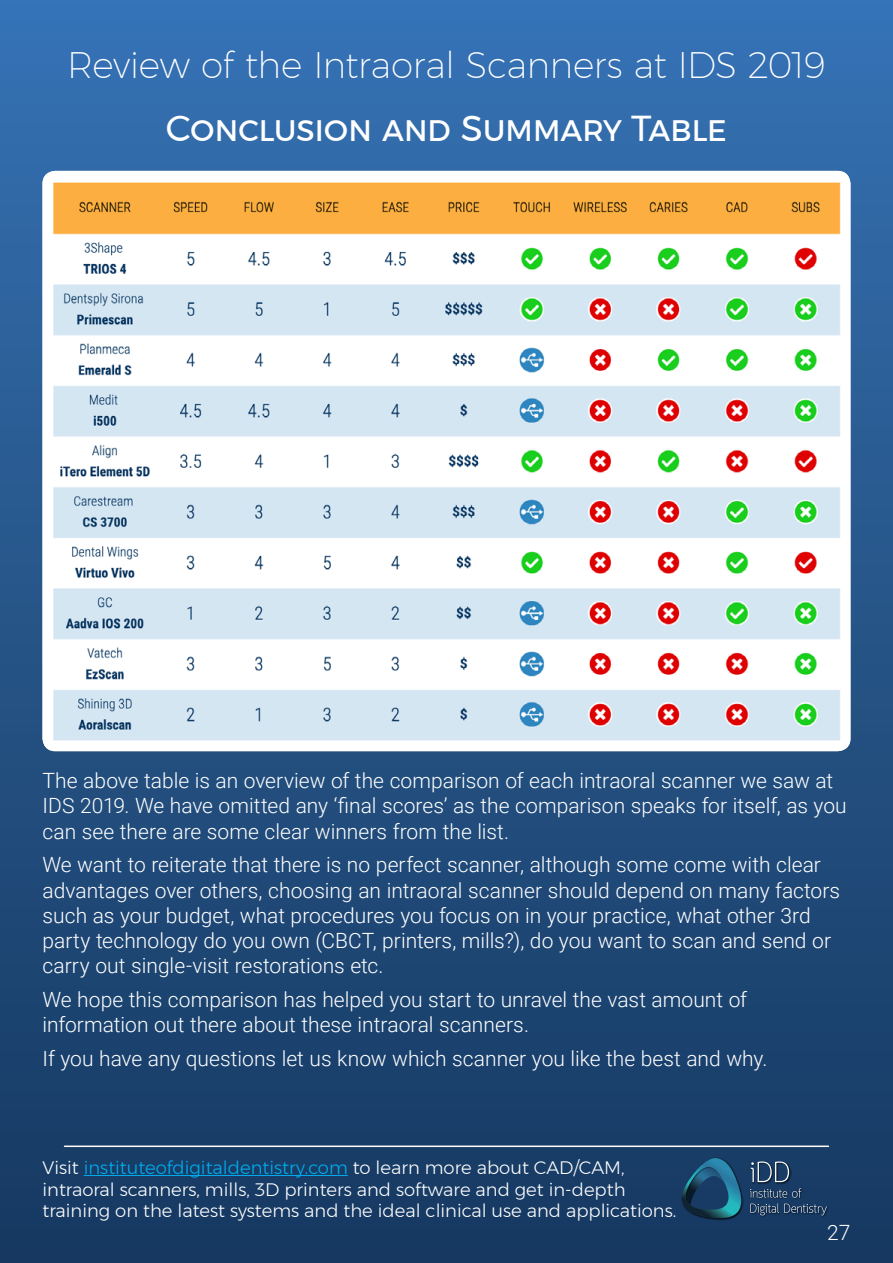
<style>
.page{position:relative;width:893px;height:1263px;background:#fff}
.page>*{position:absolute;margin:0;border:0;box-sizing:border-box;transform-origin:0 0}
.t1{font:200 36px "Montserrat";letter-spacing:-.01em;color:#fff}
.t2{font:36px "Montserrat";letter-spacing:-.03em;color:#fff}
.t3{font:300 21px/25.2px "Roboto";color:#fff}
.t4{font:300 18px/21.6px "Montserrat";color:#fff}
.s1{color:#00aeef}
</style>
<div class="page">
<div style="left:0;top:0;width:893px;height:1263px;background:linear-gradient(to bottom,#3c76b6,#16385f)"></div>
<hr style="left:84px;top:1175px;width:264px;height:1px;background:#00aeef">
<img style="left:680px;top:1157px;width:63px;height:63px">
<img style="left:749px;top:1187px;width:54px;height:13px">
<img style="left:750px;top:1160px;width:41px;height:24px">
<svg style="left:751px;top:1161px;width:38px;height:21px"></svg>
<img style="left:749px;top:1202px;width:80px;height:15px">
<svg style="left:750px;top:1188px;width:77px;height:27px;background:#2c4a6c"></svg>
<svg style="left:681px;top:1158px;width:61px;height:61px;background:#1b5171"></svg>
<hr style="left:65px;top:1145px;width:763px;height:2px;background:#fff">
<img style="left:43px;top:171px;width:807px;height:580px">
<h1 class="t1" style="left:67px;top:38px;width:760px">Review of the Intraoral Scanners at IDS 2019</h1>
<h1 class="t2" style="left:166px;top:101px;width:563px">Conclusion and Summary Table</h1>
<p class="t3" style="left:43px;top:767px;width:806px">The above table is an overview of the comparison of each intraoral scanner we saw at<br>IDS 2019. We have omitted any ‘final scores’ as the comparison speaks for itself, as you can see there are some clear winners from the list.</p>
<p class="t3" style="left:43px;top:851px;width:799px">We want to reiterate that there is no perfect scanner, although some come with clear advantages over others, choosing an intraoral scanner should depend on many factors such as your budget, what procedures you focus on in your practice, what other 3rd party technology do you own (CBCT, printers, mills?), do you want to scan and send or carry out single-visit restorations etc.</p>
<p class="t3" style="left:43px;top:986px;width:706px">We hope this comparison has helped you start to unravel the vast amount of information out there about these intraoral scanners.</p>
<p class="t3" style="left:43px;top:1045px;width:726px">If you have any questions let us know which scanner you like the best and why.</p>
<p class="t4" style="left:43px;top:1156px;width:635px">Visit <span class="s1">instituteofdigitaldentistry.com</span> to learn more about CAD/CAM, intraoral scanners, mills, 3D printers and software and get in-depth training on the latest systems and the ideal clinical use and applications.</p>
<p class="t3" style="left:827px;top:1219px;width:25px">27</p>
</div>
